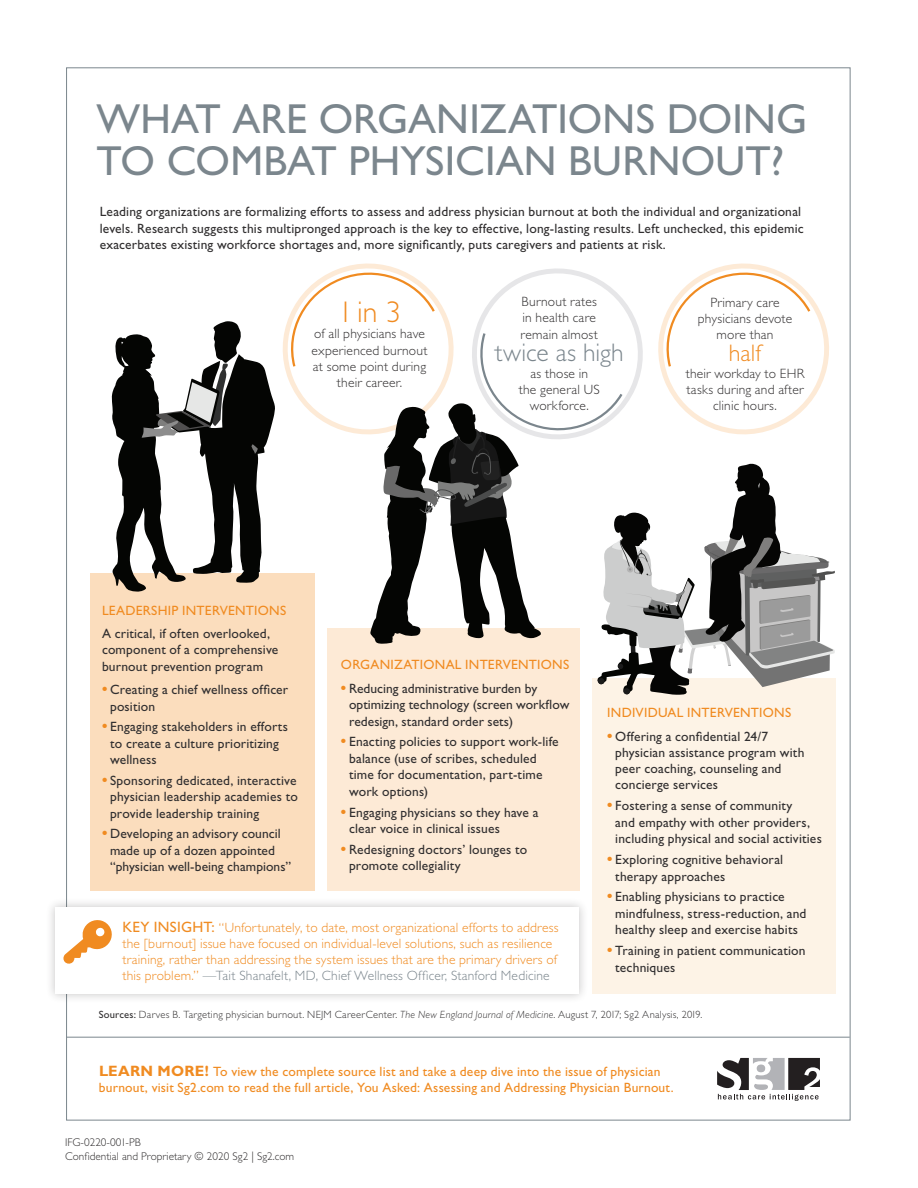
<style>
.page{position:relative;width:918px;height:1188px;background:#fff}
.page>*{position:absolute;margin:0;border:0;box-sizing:border-box;transform-origin:0 0}
.t1{font:42px/42px "Gill Sans Std";color:#7b868d}
.t2{font:300 30px "Gill Sans Std";color:#f08b21}
.t3{font:300 25.5px "Gill Sans Std";color:#7b868d}
.t4{font:300 24px "Gill Sans Std";color:#f08b21}
.t5{font:13.5px/16.5px "Gill Sans Std";letter-spacing:.01em;color:#312f30}
.t6{font:300 13.5px/16.2px "Gill Sans Std";letter-spacing:.015em;color:#f08b21}
.t7{font:13.5px/16.2px "Gill Sans Std";letter-spacing:.015em;color:#f08b21}
.t8{font:300 13.5px/16.2px "Gill Sans Std";letter-spacing:.015em;color:#312f30;text-align:center}
.t9{font:300 11.25px/13.5px "Gill Sans Std";color:#312f30}
.t10{font:300 10.5px "Gill Sans Std";letter-spacing:.025em;color:#312f30}
.s1{font-weight:700;font-size:15px;color:#f08b21}
.s2{font-weight:400;font-size:15px}
.s3{color:#7b868d}
.s4{font-weight:400}
.s5{font-style:italic}
.s6{font-weight:700;font-size:15px}
</style>
<div class="page">
<div style="left:592px;top:678px;width:243px;height:316px;background:#fdf3e6"></div>
<div style="left:328px;top:629px;width:252px;height:262px;background:#fdead6"></div>
<div style="left:91px;top:574px;width:224px;height:317px;background:#fbddbd"></div>
<hr style="left:67px;top:1037px;width:783px;height:1px;background:#7b868d">
<div style="left:45px;top:897px;width:543px;height:106px;background:#231f20;opacity:.25"></div>
<div style="left:55px;top:907px;width:524px;height:87px;background:#fff"></div>
<svg style="left:63px;top:920px;width:49px;height:44px"></svg>
<svg style="left:717px;top:1058px;width:103px;height:43px"></svg>
<svg style="left:111px;top:263px;width:725px;height:432px"></svg>
<h1 class="t1" style="left:97px;top:98px;width:712px">WHAT ARE ORGANIZATIONS DOING<br>TO COMBAT PHYSICIAN BURNOUT?</h1>
<p class="t5" style="left:100px;top:204px;width:705px">Leading organizations are formalizing efforts to assess and address physician burnout at both the individual and organizational levels. Research suggests this multipronged approach is the key to effective, long-lasting results. Left unchecked, this epidemic exacerbates existing workforce shortages and, more significantly, puts caregivers and patients at risk.</p>
<h2 class="t2" style="left:338px;top:295px;width:64px">1 in 3</h2>
<p class="t8" style="left:312px;top:326px;width:117px">of all physicians have experienced burnout at some point during their career.</p>
<p class="t8" style="left:521px;top:293px;width:79px;text-align:left">Burnout rates in health care remain almost</p>
<h3 class="t3" style="left:495px;top:339px;width:130px">twice as high</h3>
<p class="t8" style="left:519px;top:365px;width:82px">as those in<br>the general US workforce.</p>
<p class="t8" style="left:698px;top:294px;width:96px">Primary care physicians devote more than</p>
<h3 class="t4" style="left:729px;top:340px;width:34px">half</h3>
<p class="t8" style="left:686px;top:365px;width:120px">their workday to EHR tasks during and after clinic hours.</p>
<p class="t7" style="left:102px;top:602px;width:186px">LEADERSHIP INTERVENTIONS</p>
<p class="t5" style="left:102px;top:625px;width:178px">A critical, if often overlooked, component of a comprehensive burnout prevention program</p>
<p class="t5" style="left:110px;top:681px;width:180px;text-indent:-8px"><span class="s1">•</span> Creating a chief wellness officer position</p>
<p class="t5" style="left:110px;top:719px;width:179px;text-indent:-8px"><span class="s1">•</span> Engaging stakeholders in efforts to create a culture prioritizing wellness</p>
<p class="t5" style="left:110px;top:772px;width:189px;text-align:justify;text-indent:-8px"><span class="s1">•</span> Sponsoring dedicated, interactive physician leadership academies to provide leadership training</p>
<p class="t5" style="left:110px;top:826px;width:183px;text-indent:-8px"><span class="s1">•</span> Developing an advisory council made up of a dozen appointed “physician well-being champions”</p>
<p class="t7" style="left:341px;top:657px;width:230px">ORGANIZATIONAL INTERVENTIONS</p>
<p class="t5" style="left:349px;top:680px;width:222px;text-indent:-8px"><span class="s1">•</span> Reducing administrative burden by optimizing technology (screen workflow redesign, standard order sets)</p>
<p class="t5" style="left:349px;top:734px;width:211px;text-indent:-8px"><span class="s1">•</span> Enacting policies to support work-life balance (use of scribes, scheduled time for documentation, part-time work options)</p>
<p class="t5" style="left:349px;top:804px;width:191px;text-indent:-8px"><span class="s1">•</span> Engaging physicians so they have a clear voice in clinical issues</p>
<p class="t5" style="left:349px;top:841px;width:180px;text-indent:-8px"><span class="s1">•</span> Redesigning doctors’ lounges to promote collegiality</p>
<p class="t6" style="left:122px;top:919px;width:438px"><span class="s2">KEY INSIGHT:</span> “Unfortunately, to date, most organizational efforts to address the [burnout] issue have focused on individual-level solutions, such as resilience training, rather than addressing the system issues that are the primary drivers of this problem.” <span class="s3">—Tait Shanafelt, MD, Chief Wellness Officer, Stanford Medicine</span></p>
<p class="t7" style="left:607px;top:705px;width:186px">INDIVIDUAL INTERVENTIONS</p>
<p class="t5" style="left:615px;top:728px;width:191px;text-indent:-8px"><span class="s1">•</span> Offering a confidential 24/7 physician assistance program with peer coaching, counseling and concierge services</p>
<p class="t5" style="left:615px;top:798px;width:208px;text-indent:-8px"><span class="s1">•</span> Fostering a sense of community<br>and empathy with other providers, including physical and social activities</p>
<p class="t5" style="left:615px;top:851px;width:170px;text-indent:-8px"><span class="s1">•</span> Exploring cognitive behavioral therapy approaches</p>
<p class="t5" style="left:615px;top:889px;width:193px;text-indent:-8px"><span class="s1">•</span> Enabling physicians to practice mindfulness, stress-reduction, and healthy sleep and exercise habits</p>
<p class="t5" style="left:615px;top:943px;width:192px;text-indent:-8px"><span class="s1">•</span> Training in patient communication techniques</p>
<p class="t10" style="left:99px;top:1008px;width:605px"><span class="s4">Sources:</span> Darves B. Targeting physician burnout. NEJM CareerCenter. <span class="s5">The New England Journal of Medicine</span>. August 7, 2017; Sg2 Analysis, 2019.</p>
<p class="t7" style="left:99px;top:1064px;width:576px"><span class="s6">LEARN MORE!</span> To view the complete source list and take a deep dive into the issue of physician burnout, visit Sg2.com to read the full article, You Asked: Assessing and Addressing Physician Burnout.</p>
<p class="t9" style="left:65px;top:1136px;width:231px">IFG-0220-001-PB<br>Confidential and Proprietary © 2020 Sg2 | Sg2.com</p>
</div>
